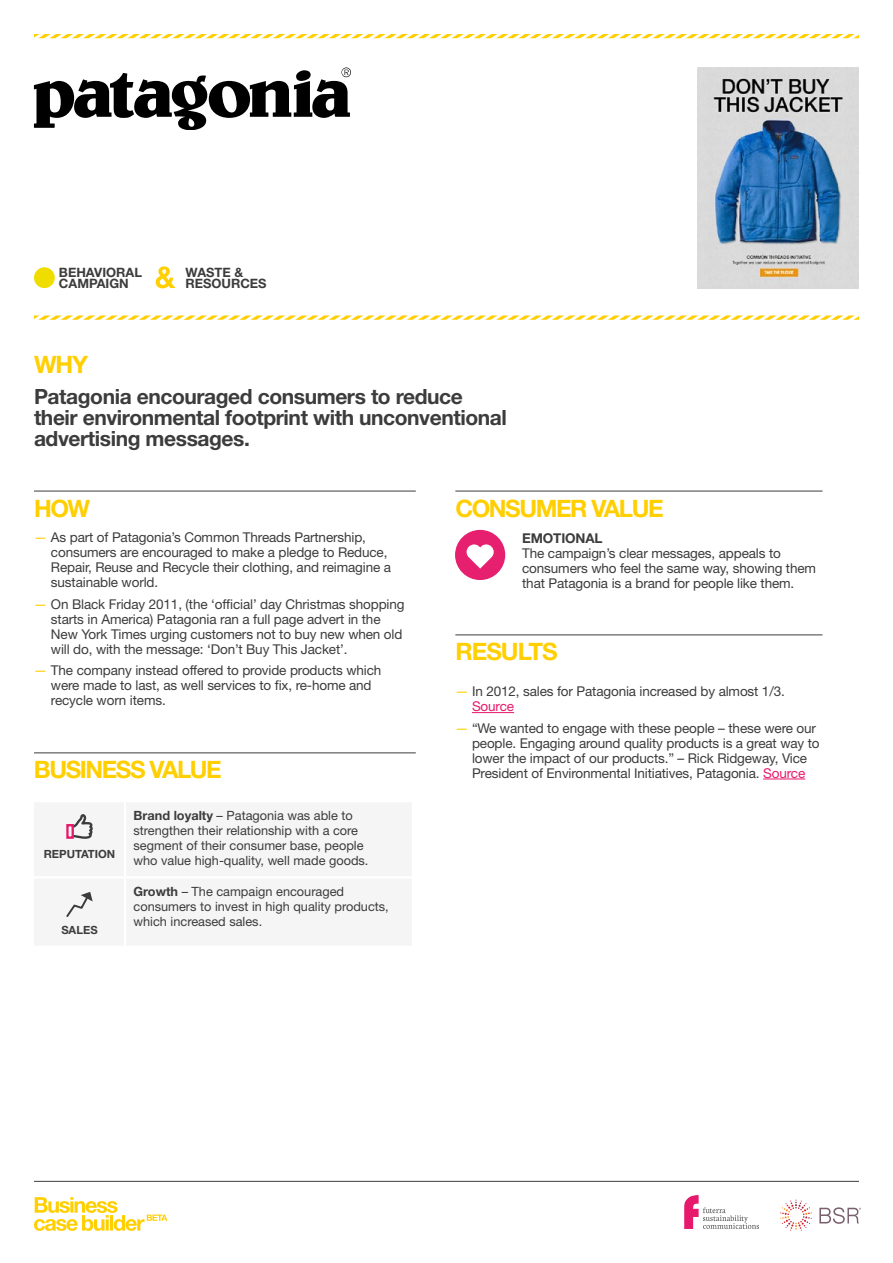
<style>
.page{position:relative;width:893px;height:1263px;background:#fff}
.page>*{position:absolute;margin:0;border:0;box-sizing:border-box;transform-origin:0 0}
.t1{font:700 24px "Helvetica Neue";letter-spacing:-.06em;color:#ffcf01}
.t2{font:700 24px "Helvetica Neue";letter-spacing:-.04em;color:#ffcf01}
.t3{font:700 21px/21px "Helvetica Neue";letter-spacing:-.02em;color:#3c3c3c}
.t4{font:13.5px/15px "Helvetica Neue";letter-spacing:-.01em;color:#3c3c3c}
.t5{font:700 13.5px "Helvetica Neue";letter-spacing:-.01em;color:#3c3c3c}
.t6{font:700 12.9px/11.6px "Helvetica Neue";color:#3c3c3c}
.t7{font:12.75px/15px "Helvetica Neue";color:#3c3c3c}
.t8{font:700 11.25px "Helvetica Neue";color:#3c3c3c}
.s1{color:#ffcf01}
.s2{font-weight:700}
.s3{color:#e7196c}
</style>
<div class="page">
<svg style="left:34px;top:1197px;width:133px;height:34px"></svg>
<hr style="left:34px;top:1181px;width:825px;height:1px;background:#3c3c3c">
<svg style="left:780px;top:1199px;width:32px;height:32px"></svg>
<svg style="left:819px;top:1207px;width:42px;height:17px"></svg>
<svg style="left:684px;top:1195px;width:75px;height:34px"></svg>
<div style="left:34px;top:267px;width:21px;height:21px;background:#f0dd00;border-radius:50%"></div>
<svg style="left:34px;top:34px;width:825px;height:4px"></svg>
<svg style="left:34px;top:315px;width:825px;height:5px"></svg>
<hr style="left:472px;top:712px;width:42px;height:1px;background:#e7196c">
<hr style="left:763px;top:779px;width:42px;height:1px;background:#e7196c">
<svg style="left:455px;top:530px;width:50px;height:50px"></svg>
<hr style="left:34px;top:491px;width:382px;height:1px;background:#3c3c3c">
<hr style="left:34px;top:753px;width:382px;height:1px;background:#3c3c3c">
<hr style="left:455px;top:491px;width:367px;height:1px;background:#3c3c3c">
<hr style="left:455px;top:635px;width:367px;height:1px;background:#3c3c3c">
<svg style="left:66px;top:814px;width:27px;height:25px"></svg>
<svg style="left:66px;top:892px;width:27px;height:25px"></svg>
<svg style="left:156px;top:266px;width:19px;height:22px"></svg>
<img style="left:697px;top:68px;width:162px;height:221px">
<svg style="left:34px;top:68px;width:317px;height:62px"></svg>
<p class="t6" style="left:59px;top:266px;width:85px">BEHAVIORAL<br>CAMPAIGN</p>
<h1 class="t1" style="left:34px;top:349px;width:56px">WHY</h1>
<p class="t6" style="left:185px;top:266px;width:30px">WAste</p>
<p class="t6" style="left:185px;top:266px;width:83px;text-indent:49px">&amp;<br>RESOURCES</p>
<h2 class="t3" style="left:34px;top:385px;width:474px">Patagonia encouraged consumers to reduce their environmental footprint with unconventional advertising messages.</h2>
<h1 class="t1" style="left:34px;top:493px;width:58px">HOW</h1>
<p class="t4" style="left:51px;top:530px;width:342px;text-indent:-17px"><span class="s1">—</span> As part of Patagonia’s Common Threads Partnership, consumers are encouraged to make a pledge to Reduce, Repair, Reuse and Recycle their clothing, and reimagine a sustainable world.</p>
<p class="t4" style="left:51px;top:596px;width:355px;text-indent:-17px"><span class="s1">—</span> On Black Friday 2011, (the ‘official’ day Christmas shopping starts in America) Patagonia ran a full page advert in the New York Times urging customers not to buy new when old will do, with the message: ‘Don’t Buy This Jacket’.</p>
<p class="t4" style="left:51px;top:662px;width:332px;text-indent:-17px"><span class="s1">—</span> The company instead offered to provide products which were made to last, as well services to fix, re-home and recycle worn items.</p>
<h1 class="t1" style="left:34px;top:755px;width:189px">BUSINESS VALUE</h1>
<p class="t8" style="left:44px;top:847px;width:73px">REPUTATION</p>
<p class="t8" style="left:61px;top:923px;width:38px">SALES</p>
<p class="t7" style="left:134px;top:807px;width:236px"><span class="s2">Brand loyalty</span> – Patagonia was able to strengthen their relationship with a core segment of their consumer base, people who value high-quality, well made goods.</p>
<p class="t7" style="left:134px;top:884px;width:257px"><span class="s2">Growth</span> – The campaign encouraged consumers to invest in high quality products, which increased sales.</p>
<h1 class="t1" style="left:455px;top:493px;width:210px">CONSUMER VALUE</h1>
<p class="t5" style="left:522px;top:529px;width:82px">EMOTIONAL</p>
<p class="t4" style="left:522px;top:545px;width:295px">The campaign’s clear messages, appeals to consumers who feel the same way, showing them that Patagonia is a brand for people like them.</p>
<h1 class="t2" style="left:455px;top:637px;width:104px">RESULTS</h1>
<p class="t4" style="left:472px;top:684px;width:314px;text-indent:-17px"><span class="s1">—</span> In 2012, sales for Patagonia increased by almost 1/3.<br><span class="s3">Source</span></p>
<p class="t4" style="left:472px;top:720px;width:349px;text-indent:-17px"><span class="s1">—</span> “We wanted to engage with these people – these were our people. Engaging around quality products is a great way to lower the impact of our products.” – Rick Ridgeway, Vice President of Environmental Initiatives, Patagonia. <span class="s3">Source</span></p>
</div>
